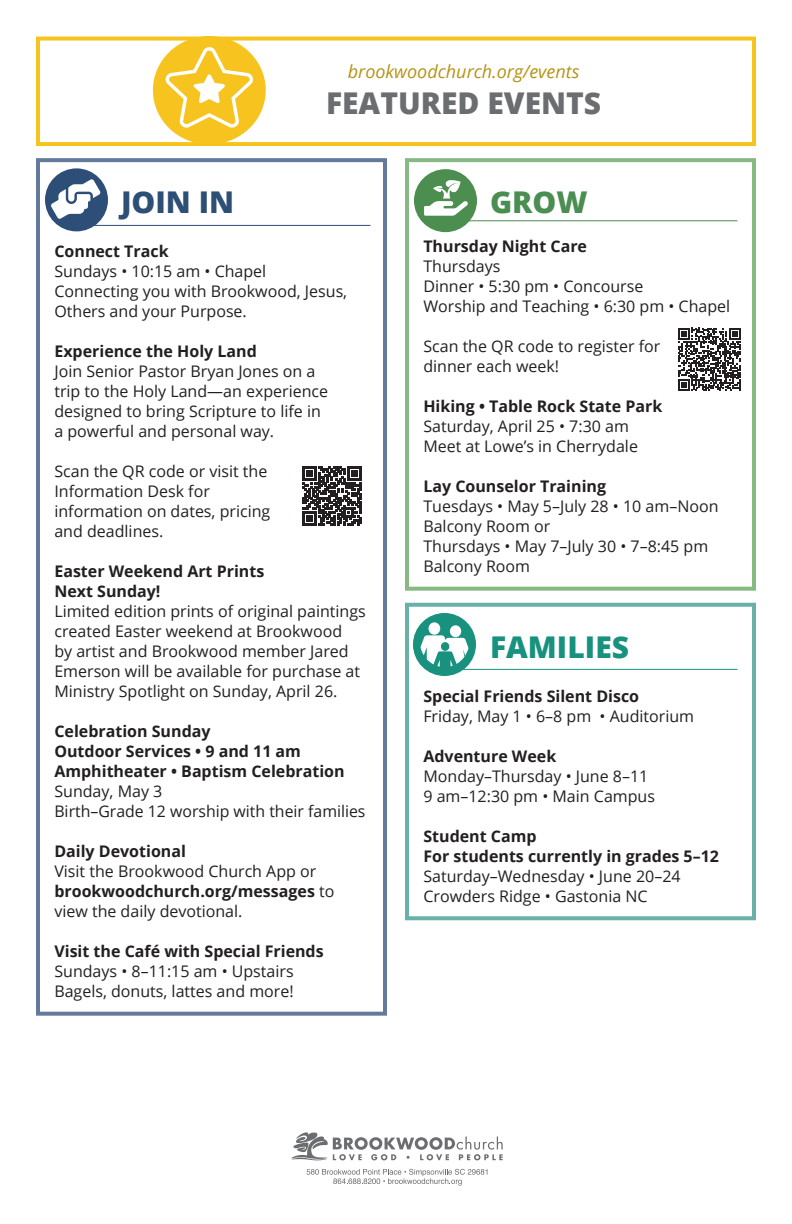
<style>
.page{position:relative;width:792px;height:1224px;background:#fff}
.page>*{position:absolute;margin:0;border:0;box-sizing:border-box;transform-origin:0 0}
.t1{font:800 30px "Open Sans";color:#6c6d70}
.t2{font:800 30px "Open Sans";color:#18927f}
.t3{font:800 30px "Open Sans";color:#2e4f75}
.t4{font:800 30px "Open Sans";color:#4b8e51}
.t5{font:italic 18px "Open Sans";color:#b69315}
.t6{font:16px/20px "Open Sans";color:#231f20}
.t7{font:700 16px/20px "Open Sans";color:#231f20}
.s1{font-weight:400}
.s2{font-weight:700}
</style>
<div class="page">
<hr style="left:432px;top:220px;width:306px;height:1px;background:#4b8e51">
<div style="left:405px;top:158px;width:351px;height:433px;border:4px solid #86b984"></div>
<div style="left:414px;top:169px;width:63px;height:63px;background:#4c8d50;border-radius:50%"></div>
<svg style="left:424px;top:180px;width:44px;height:36px"></svg>
<div style="left:36px;top:37px;width:720px;height:109px;border:4px solid #f7c41d"></div>
<div style="left:153px;top:36px;width:113px;height:108px;background:#f7c41f;border-radius:50%"></div>
<svg style="left:164px;top:43px;width:94px;height:89px"></svg>
<svg style="left:291px;top:1132px;width:212px;height:29px"></svg>
<svg style="left:307px;top:1169px;width:180px;height:17px"></svg>
<hr style="left:432px;top:669px;width:306px;height:1px;background:#18927f">
<div style="left:405px;top:603px;width:351px;height:317px;border:4px solid #68b1a8"></div>
<div style="left:413px;top:613px;width:63px;height:63px;background:#18927f;border-radius:50%"></div>
<div style="left:428px;top:622px;width:12px;height:13px;background:#fff;border-radius:50%"></div>
<div style="left:450px;top:625px;width:11px;height:12px;background:#fff;border-radius:50%"></div>
<svg style="left:421px;top:635px;width:47px;height:32px"></svg>
<div style="left:36px;top:158px;width:351px;height:858px;border:4px solid #637a9d"></div>
<div style="left:45px;top:168px;width:63px;height:63px;background:#2d4f77;border-radius:50%"></div>
<svg style="left:51px;top:179px;width:50px;height:40px"></svg>
<hr style="left:64px;top:225px;width:306px;height:1px;background:#2e4f75">
<svg style="left:678px;top:328px;width:63px;height:63px"></svg>
<svg style="left:302px;top:466px;width:60px;height:60px"></svg>
<p class="t5" style="left:348px;top:59px;width:233px">brookwoodchurch.org/events</p>
<p class="t1" style="left:326px;top:80px;width:277px">FEATURED EVENTS</p>
<p class="t3" style="left:121px;top:180px;width:115px">JOIN IN</p>
<p class="t7" style="left:54px;top:241px;width:116px">Connect Track</p>
<p class="t6" style="left:54px;top:261px;width:294px">Sundays • 10:15 am • Chapel<br>Connecting you with Brookwood, Jesus,<br>Others and your Purpose.</p>
<p class="t7" style="left:54px;top:341px;width:204px">Experience the Holy Land</p>
<p class="t6" style="left:54px;top:361px;width:275px">Join Senior Pastor Bryan Jones on a trip to the Holy Land—an experience designed to bring Scripture to life in a powerful and personal way.</p>
<p class="t6" style="left:54px;top:461px;width:217px">Scan the QR code or visit the<br>Information Desk for information on dates, pricing and deadlines.</p>
<p class="t7" style="left:54px;top:561px;width:211px">Easter Weekend Art Prints<br>Next Sunday!</p>
<p class="t6" style="left:54px;top:601px;width:313px">Limited edition prints of original paintings</p>
<p class="t6" style="left:54px;top:621px;width:289px">created Easter weekend at Brookwood</p>
<p class="t6" style="left:54px;top:641px;width:296px">by artist and Brookwood member Jared</p>
<p class="t6" style="left:54px;top:661px;width:307px">Emerson will be available for purchase at<br>Ministry Spotlight on Sunday, April 26.</p>
<p class="t7" style="left:54px;top:721px;width:313px">Celebration Sunday<br>Outdoor Services • 9 and 11 am<br>Amphitheater • Baptism Celebration<br><span class="s1">Sunday, May 3<br>Birth–Grade 12 worship with their families</span></p>
<p class="t7" style="left:54px;top:841px;width:133px">Daily Devotional</p>
<p class="t6" style="left:54px;top:861px;width:282px">Visit the Brookwood Church App or <span class="s2">brookwoodchurch.org/messages</span> to view the daily devotional.</p>
<p class="t7" style="left:54px;top:941px;width:271px">Visit the Café with Special Friends</p>
<p class="t6" style="left:54px;top:961px;width:241px">Sundays • 8–11:15 am • Upstairs<br>Bagels, donuts, lattes and more!</p>
<p class="t4" style="left:490px;top:180px;width:99px">GROW</p>
<p class="t6" style="left:423px;top:236px;width:308px"><span class="s2">Thursday Night Care<br></span>Thursdays<br>Dinner • 5:30 pm • Concourse<br>Worship and Teaching • 6:30 pm • Chapel</p>
<p class="t6" style="left:423px;top:336px;width:238px">Scan the QR code to register for dinner each week!</p>
<p class="t6" style="left:423px;top:396px;width:241px"><span class="s2">Hiking • Table Rock State Park<br></span>Saturday, April 25 • 7:30 am<br>Meet at Lowe’s in Cherrydale</p>
<p class="t6" style="left:423px;top:476px;width:297px"><span class="s2">Lay Counselor Training<br></span>Tuesdays • May 5–July 28 • 10 am–Noon<br>Balcony Room or<br>Thursdays • May 7–July 30 • 7–8:45 pm<br>Balcony Room</p>
<p class="t2" style="left:490px;top:624px;width:141px">FAMILIES</p>
<p class="t6" style="left:423px;top:686px;width:272px"><span class="s2">Special Friends Silent Disco<br></span>Friday, May 1 • 6–8 pm • Auditorium</p>
<p class="t6" style="left:423px;top:746px;width:233px"><span class="s2">Adventure Week<br></span>Monday–Thursday • June 8–11<br>9 am–12:30 pm • Main Campus</p>
<p class="t6" style="left:423px;top:826px;width:297px"><span class="s2">Student Camp<br>For students currently in grades 5–12<br></span>Saturday–Wednesday • June 20–24<br>Crowders Ridge • Gastonia NC</p>
</div>
